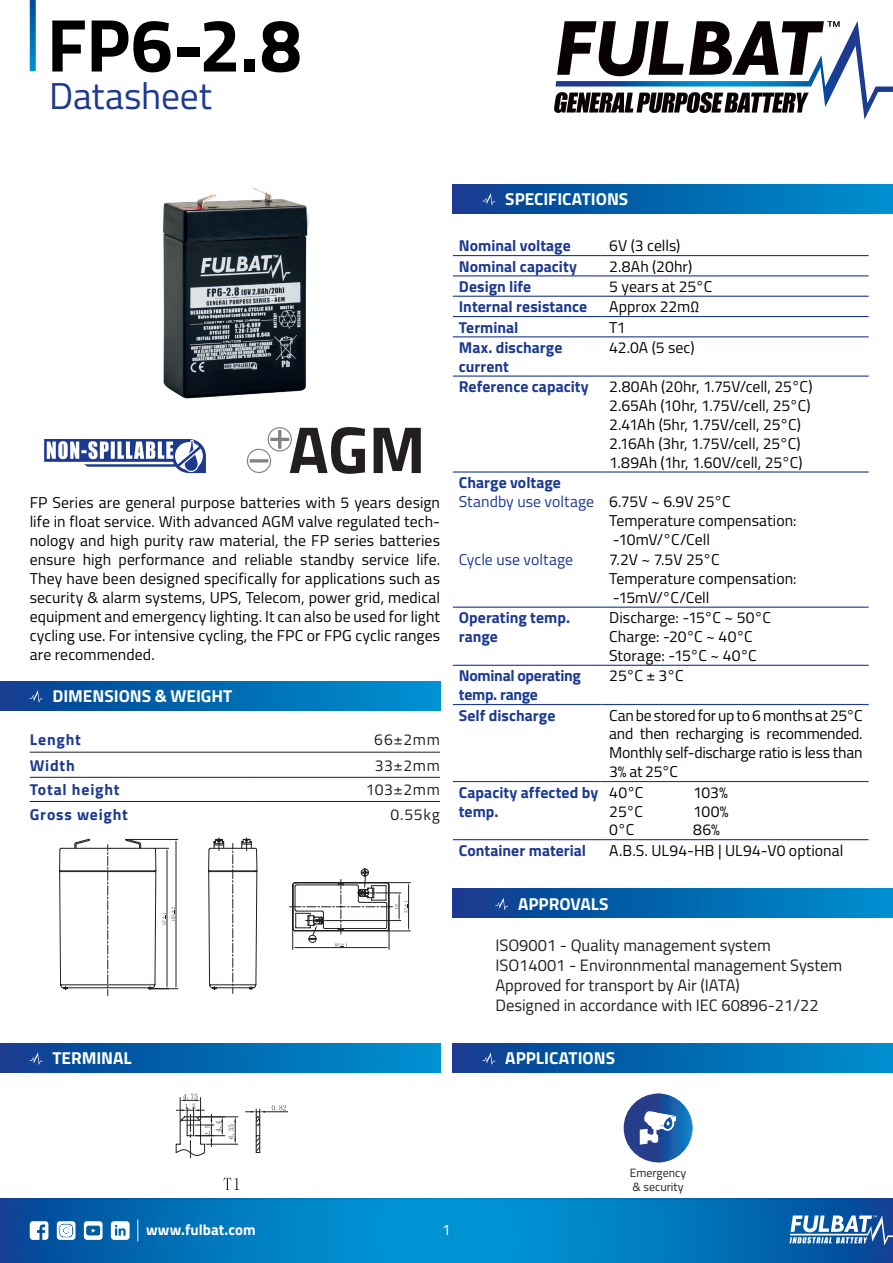
<style>
.page{position:relative;width:893px;height:1263px;background:#fff}
.page>*{position:absolute;margin:0;border:0;box-sizing:border-box;transform-origin:0 0}
.t1{font:700 75px "Titillium";color:#000001}
.t2{font:700 66.45px "Titillium";color:#231f20}
.t3{font:37.5px "Titillium";letter-spacing:-.005em;color:#1d3a90}
.t4{font:700 17.25px "Titillium";color:#fff}
.t5{font:16.5px/19.8px "Titillium";color:#231f20}
.t6{font:15.75px/18.9px "Titillium";color:#080302}
.t7{font:700 15.75px/18.9px "Titillium";color:#1d3a90}
.t8{font:15.75px "Titillium";color:#1d3a90}
.t9{font:15.75px "Titillium";letter-spacing:.045em;color:#231f20}
.t10{font:700 15.75px "Titillium";letter-spacing:.05em;color:#1d3a90}
.t11{font:700 15.75px "Titillium";letter-spacing:.055em;color:#1d3a90}
.t12{font:700 15px "Titillium Web";letter-spacing:.005em;color:#fff}
.t13{font:15px "Titillium Web";color:#fff}
.t14{font:12px/14.4px "Titillium";color:#231f20}
.s1{color:#080302}
</style>
<div class="page">
<svg style="left:0;top:1198px;width:893px;height:65px;background:#0177bc"></svg>
<svg style="left:30px;top:1221px;width:18px;height:19px"></svg>
<svg style="left:57px;top:1221px;width:18px;height:19px"></svg>
<svg style="left:84px;top:1221px;width:19px;height:19px"></svg>
<svg style="left:111px;top:1221px;width:19px;height:19px"></svg>
<svg style="left:137px;top:1219px;width:1px;height:22px"></svg>
<svg style="left:30px;top:0;width:6px;height:71px"></svg>
<svg style="left:554px;top:21px;width:339px;height:98px"></svg>
<svg style="left:789px;top:1215px;width:104px;height:30px"></svg>
<img style="left:163px;top:187px;width:146px;height:212px">
<hr style="left:453px;top:255px;width:148px;height:1px;background:#1d3a90">
<hr style="left:453px;top:275px;width:148px;height:1px;background:#1d3a90">
<hr style="left:453px;top:296px;width:148px;height:1px;background:#1d3a90">
<hr style="left:453px;top:316px;width:148px;height:1px;background:#1d3a90">
<hr style="left:453px;top:336px;width:148px;height:1px;background:#1d3a90">
<hr style="left:453px;top:375px;width:148px;height:2px;background:#1d3a90">
<hr style="left:601px;top:255px;width:268px;height:1px;background:#1d3a90">
<hr style="left:601px;top:275px;width:268px;height:1px;background:#1d3a90">
<hr style="left:601px;top:296px;width:268px;height:1px;background:#1d3a90">
<hr style="left:601px;top:316px;width:268px;height:1px;background:#1d3a90">
<hr style="left:601px;top:336px;width:268px;height:1px;background:#1d3a90">
<hr style="left:601px;top:375px;width:268px;height:2px;background:#1d3a90">
<hr style="left:453px;top:471px;width:148px;height:2px;background:#1d3a90">
<hr style="left:601px;top:471px;width:268px;height:2px;background:#1d3a90">
<hr style="left:453px;top:607px;width:148px;height:1px;background:#1d3a90">
<hr style="left:601px;top:607px;width:268px;height:1px;background:#1d3a90">
<hr style="left:453px;top:665px;width:148px;height:1px;background:#1d3a90">
<hr style="left:453px;top:704px;width:148px;height:1px;background:#1d3a90">
<hr style="left:453px;top:781px;width:148px;height:1px;background:#1d3a90">
<hr style="left:601px;top:665px;width:268px;height:1px;background:#1d3a90">
<hr style="left:601px;top:704px;width:268px;height:1px;background:#1d3a90">
<hr style="left:601px;top:781px;width:268px;height:1px;background:#1d3a90">
<hr style="left:453px;top:839px;width:148px;height:1px;background:#1d3a90">
<hr style="left:601px;top:839px;width:268px;height:1px;background:#1d3a90">
<svg style="left:453px;top:184px;width:440px;height:29px;background:#0366af"></svg>
<svg style="left:483px;top:193px;width:12px;height:13px"></svg>
<svg style="left:0;top:1043px;width:440px;height:29px;background:#0368b0"></svg>
<svg style="left:30px;top:1052px;width:12px;height:13px"></svg>
<svg style="left:453px;top:889px;width:440px;height:29px;background:#0365ae"></svg>
<svg style="left:495px;top:898px;width:13px;height:12px"></svg>
<svg style="left:44px;top:439px;width:162px;height:34px"></svg>
<svg style="left:247px;top:427px;width:45px;height:46px"></svg>
<div style="left:453px;top:1043px;width:440px;height:29px;background:linear-gradient(to right,#0c3c8f,#0090cf)"></div>
<svg style="left:483px;top:1052px;width:12px;height:13px"></svg>
<svg style="left:223px;top:1178px;width:16px;height:12px"></svg>
<svg style="left:175px;top:1094px;width:113px;height:64px"></svg>
<hr style="left:30px;top:752px;width:222px;height:1px;background:#231f20">
<hr style="left:252px;top:752px;width:188px;height:1px;background:#231f20">
<hr style="left:30px;top:777px;width:222px;height:1px;background:#231f20">
<hr style="left:252px;top:777px;width:188px;height:1px;background:#231f20">
<hr style="left:30px;top:801px;width:222px;height:1px;background:#231f20">
<hr style="left:252px;top:801px;width:188px;height:1px;background:#231f20">
<div style="left:0;top:681px;width:440px;height:29px;background:linear-gradient(to right,#093f90,#0093d1)"></div>
<svg style="left:30px;top:690px;width:12px;height:13px"></svg>
<svg style="left:624px;top:1093px;width:68px;height:69px"></svg>
<svg style="left:59px;top:838px;width:198px;height:157px"></svg>
<svg style="left:289px;top:868px;width:121px;height:81px"></svg>
<h1 class="t1" style="left:47px;top:-12px;width:257px">FP6-2.8</h1>
<h3 class="t3" style="left:49px;top:68px;width:164px">Datasheet</h3>
<h2 class="t2" style="left:289px;top:399px;width:139px">AGM</h2>
<p class="t6" style="left:30px;top:493px;width:412px;text-align:justify">FP Series are general purpose batteries with 5 years design life in float service. With advanced AGM valve regulated tech&shy;nology and high purity raw material, the FP series batteries ensure high performance and reliable standby service life.<br>They have been designed specifically for applications such as security &amp; alarm systems, UPS, Telecom, power grid, medical equipment and emergency lighting. It can also be used for light cycling use. For intensive cycling, the FPC or FPG cyclic ranges are recommended.</p>
<p class="t4" style="left:52px;top:683px;width:181px">DIMENSIONS &amp; WEIGHT</p>
<p class="t7" style="left:30px;top:729px;width:53px">Lenght</p>
<p class="t9" style="left:374px;top:728px;width:67px">66±2mm</p>
<p class="t7" style="left:30px;top:755px;width:47px">Width</p>
<p class="t9" style="left:375px;top:754px;width:67px">33±2mm</p>
<p class="t10" style="left:30px;top:778px;width:91px">Total height</p>
<p class="t9" style="left:366px;top:778px;width:76px">103±2mm</p>
<p class="t11" style="left:30px;top:802px;width:100px">Gross weight</p>
<p class="t9" style="left:391px;top:803px;width:51px">0.55kg</p>
<p class="t4" style="left:52px;top:1045px;width:81px">TERMINAL</p>
<p class="t4" style="left:505px;top:186px;width:125px">SPECIFICATIONS</p>
<p class="t7" style="left:459px;top:236px;width:113px">Nominal voltage</p>
<p class="t6" style="left:609px;top:236px;width:73px">6V (3 cells)</p>
<p class="t7" style="left:459px;top:256px;width:120px">Nominal capacity</p>
<p class="t6" style="left:609px;top:256px;width:84px">2.8Ah (20hr)</p>
<p class="t7" style="left:459px;top:276px;width:74px">Design life</p>
<p class="t6" style="left:609px;top:276px;width:105px">5 years at 25°C</p>
<p class="t7" style="left:459px;top:296px;width:130px">Internal resistance</p>
<p class="t6" style="left:609px;top:297px;width:92px">Approx 22mΩ</p>
<p class="t7" style="left:459px;top:317px;width:61px">Terminal</p>
<p class="t6" style="left:609px;top:317px;width:18px">T1</p>
<p class="t7" style="left:459px;top:337px;width:105px">Max. discharge current</p>
<p class="t6" style="left:609px;top:337px;width:87px">42.0A (5 sec)</p>
<p class="t7" style="left:459px;top:376px;width:131px">Reference capacity</p>
<p class="t6" style="left:609px;top:376px;width:205px">2.80Ah (20hr, 1.75V/cell, 25°C)<br>2.65Ah (10hr, 1.75V/cell, 25°C)<br>2.41Ah (5hr, 1.75V/cell, 25°C)<br>2.16Ah (3hr, 1.75V/cell, 25°C)<br>1.89Ah (1hr, 1.60V/cell, 25°C)</p>
<p class="t7" style="left:459px;top:472px;width:104px">Charge voltage</p>
<p class="t8" style="left:459px;top:490px;width:273px">Standby use voltage <span class="s1">6.75V ~ 6.9V 25°C</span></p>
<p class="t6" style="left:609px;top:510px;width:189px">Temperature compensation:</p>
<p class="t6" style="left:613px;top:529px;width:99px">-10mV/°C/Cell</p>
<p class="t8" style="left:459px;top:548px;width:116px">Cycle use voltage</p>
<p class="t6" style="left:609px;top:549px;width:189px">7.2V ~ 7.5V 25°C<br>Temperature compensation: -15mV/°C/Cell</p>
<p class="t7" style="left:459px;top:607px;width:113px">Operating temp. range</p>
<p class="t6" style="left:609px;top:607px;width:163px">Discharge: -15°C ~ 50°C<br>Charge: -20°C ~ 40°C<br>Storage: -15°C ~ 40°C</p>
<p class="t7" style="left:459px;top:666px;width:124px">Nominal operating temp. range</p>
<p class="t6" style="left:609px;top:666px;width:76px">25°C ± 3°C</p>
<p class="t7" style="left:459px;top:705px;width:98px">Self discharge</p>
<p class="t6" style="left:609px;top:705px;width:255px;text-align:justify">Can be stored for up to 6 months at 25°C and then recharging is recommended.<br>Monthly self-discharge ratio is less than 3% at 25°C</p>
<p class="t7" style="left:459px;top:782px;width:141px">Capacity affected by temp.</p>
<p class="t6" style="left:609px;top:782px;width:36px">40°C</p>
<p class="t6" style="left:693px;top:782px;width:36px">103%</p>
<p class="t6" style="left:609px;top:801px;width:35px">25°C</p>
<p class="t6" style="left:693px;top:801px;width:37px">100%</p>
<p class="t6" style="left:609px;top:820px;width:27px">0°C</p>
<p class="t6" style="left:693px;top:820px;width:28px">86%</p>
<p class="t7" style="left:459px;top:840px;width:129px">Container material</p>
<p class="t6" style="left:609px;top:840px;width:236px">A.B.S. UL94-HB | UL94-V0 optional</p>
<p class="t4" style="left:518px;top:890px;width:92px">APPROVALS</p>
<p class="t5" style="left:495px;top:935px;width:349px">ISO9001 - Quality management system ISO14001 - Environnmental management System Approved for transport by Air (IATA)<br>Designed in accordance with IEC 60896-21/22</p>
<p class="t4" style="left:505px;top:1045px;width:111px">APPLICATIONS</p>
<p class="t12" style="left:146px;top:1218px;width:111px">www.fulbat.com</p>
<p class="t13" style="left:442px;top:1219px;width:10px">1</p>
<p class="t14" style="left:630px;top:1164px;width:58px">Emergency &amp; security</p>
</div>
